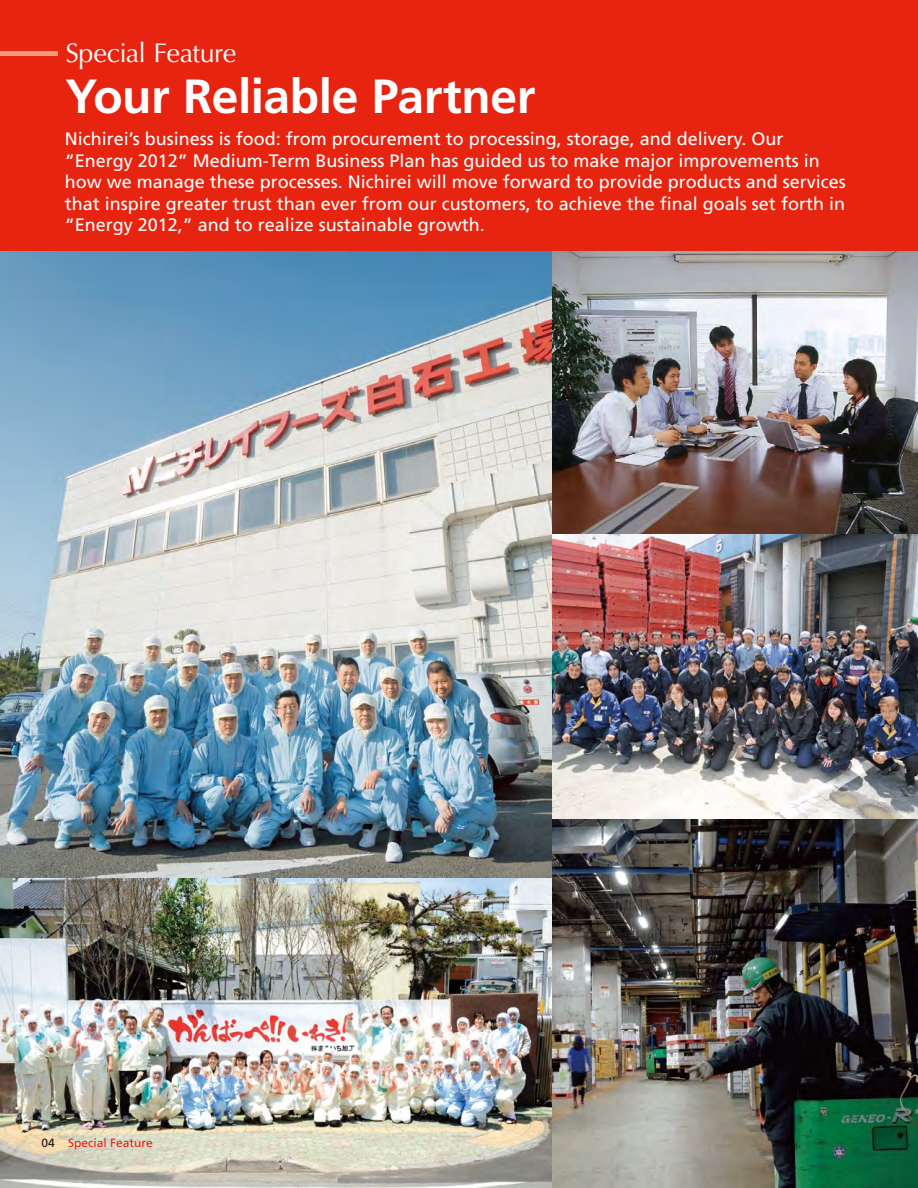
<style>
.page{position:relative;width:918px;height:1188px;background:#e72410}
.page>*{position:absolute;margin:0;border:0;box-sizing:border-box;transform-origin:0 0}
.t1{font:700 48px "Frutiger";letter-spacing:-.01em;color:#fff}
.t2{font:27px "Optima";letter-spacing:-.015em;color:#fff}
.t3{font:18px/21.6px "Frutiger";color:#fff}
.t4{font:12px "Frutiger";color:#e72410}
.s1{color:#221815}
</style>
<div class="page">
<img style="left:0;top:252px;width:552px;height:936px">
<img style="left:552px;top:252px;width:366px;height:283px">
<img style="left:552px;top:535px;width:366px;height:653px">
<hr style="left:0;top:52px;width:58px;height:4px;background:#f29b76">
<h2 class="t2" style="left:65px;top:37px;width:172px">Special Feature</h2>
<h1 class="t1" style="left:65px;top:68px;width:471px">Your Reliable Partner</h1>
<p class="t3" style="left:65px;top:128px;width:783px">Nichirei’s business is food: from procurement to processing, storage, and delivery. Our “Energy 2012” Medium-Term Business Plan has guided us to make major improvements in how we manage these processes. Nichirei will move forward to provide products and services that inspire greater trust than ever from our customers, to achieve the final goals set forth in “Energy 2012,” and to realize sustainable growth.</p>
<p class="t4" style="left:41px;top:1136px;width:113px"><span class="s1">04</span> Special Feature</p>
</div>
